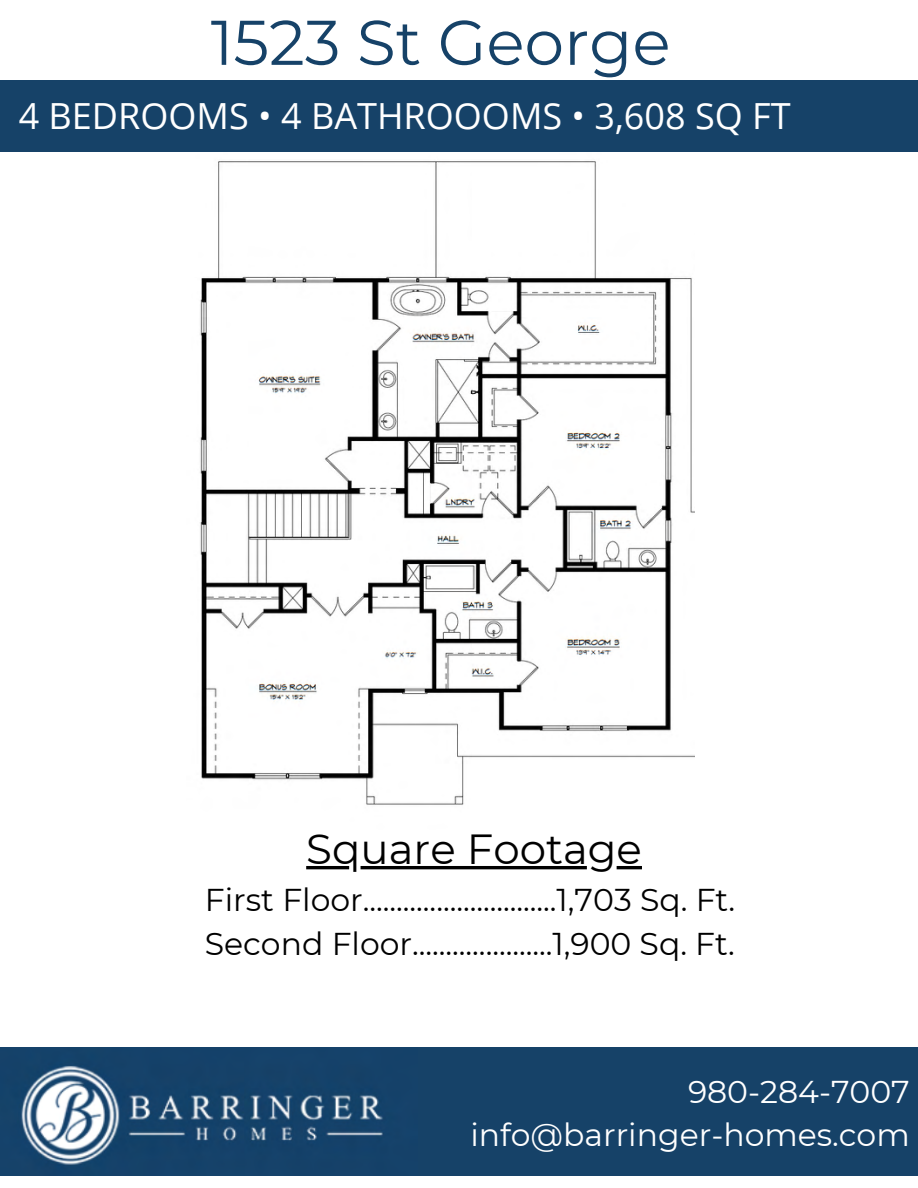
<style>
.page{position:relative;width:918px;height:1188px;background:#fff}
.page>*{position:absolute;margin:0;border:0;box-sizing:border-box;transform-origin:0 0}
.t1{font:63px "Montserrat";color:#164268}
.t2{font:42px "Montserrat";color:#000}
.t3{font:36px "Open Sans";color:#fff}
.t4{font:31.5px/44px "Montserrat";color:#000}
.t5{font:31.5px/43.8px "Montserrat";color:#fff;text-align:right}
</style>
<div class="page">
<div style="left:0;top:1047px;width:918px;height:129px;background:#164268"></div>
<img style="left:21px;top:1066px;width:362px;height:99px">
<img style="left:200px;top:161px;width:495px;height:709px">
<div style="left:0;top:80px;width:918px;height:72px;background:#164268"></div>
<hr style="left:617px;top:866px;width:25px;height:3px;background:#000">
<hr style="left:361px;top:866px;width:226px;height:3px;background:#000">
<hr style="left:306px;top:866px;width:43px;height:3px;background:#000">
<h1 class="t1" style="left:211px;top:-1px;width:461px">1523 St George</h1>
<p class="t3" style="left:19px;top:92px;width:774px">4 BEDROOMS • 4 BATHROOOMS • 3,608 SQ FT</p>
<h2 class="t2" style="left:306px;top:820px;width:337px">Square Footage</h2>
<p class="t4" style="left:205px;top:877px;width:532px">First Floor.............................1,703 Sq. Ft.<br>Second Floor.....................1,900 Sq. Ft.</p>
<p class="t5" style="left:470px;top:1068px;width:441px">980-284-7007 info@barringer-homes.com</p>
</div>
